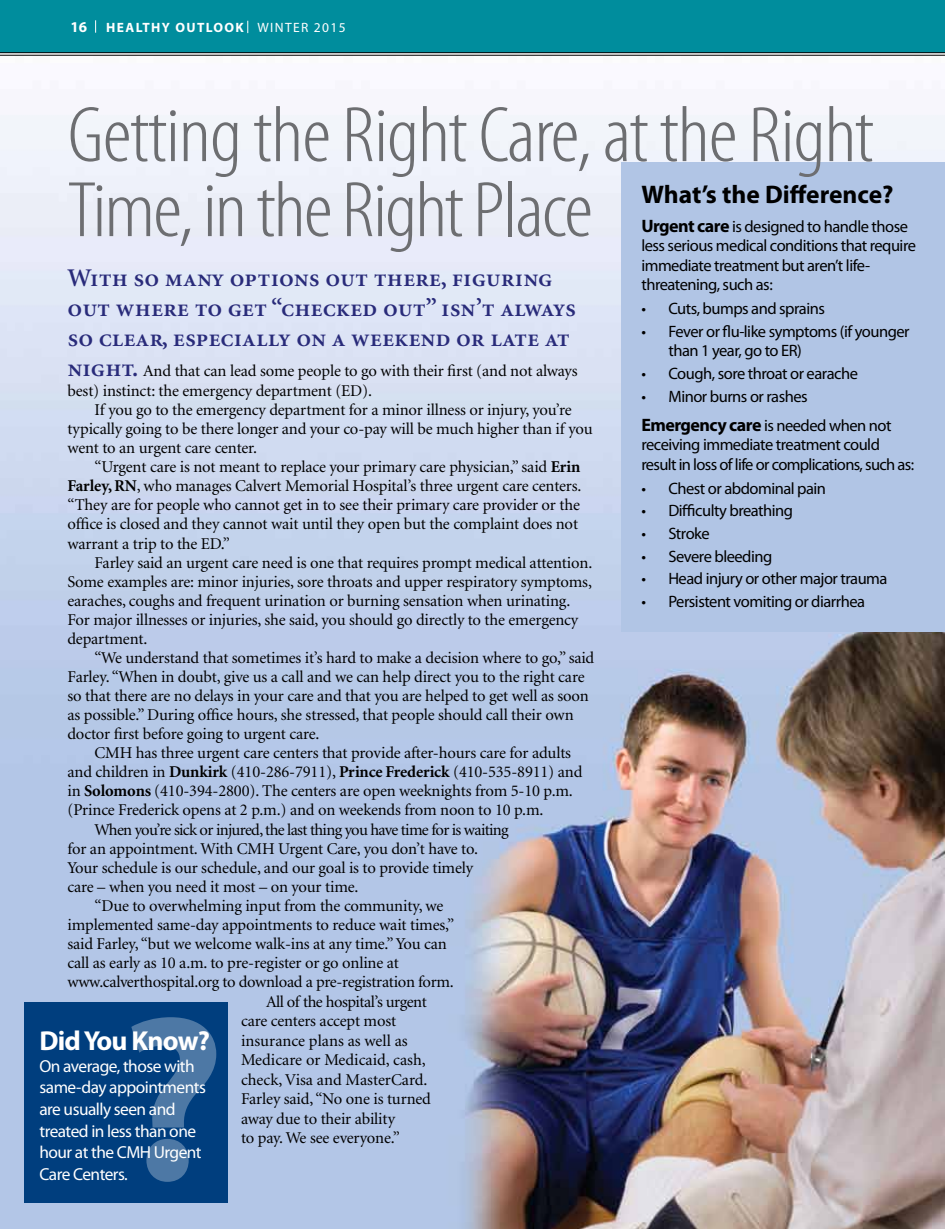
<style>
.page{position:relative;width:945px;height:1229px;background:#fff}
.page>*{position:absolute;margin:0;border:0;box-sizing:border-box;transform-origin:0 0}
.t1{font:700 236.1px "Myriad Pro";color:#4d78a5}
.t2{font:300 condensed 79.5px/75px "Myriad Pro";letter-spacing:-.02em;color:#6d6e71;scale:1.1 1}
.t3{font:700 27.45px "Myriad Pro";letter-spacing:-.03em;color:#fff}
.t4{font:25.5px/30px "Minion Semibold SC";color:#292b7a}
.t5{font:700 25.5px "Myriad Pro";color:#000}
.t6{font:17.4px/21.8px "Myriad Pro";letter-spacing:-.03em;color:#fff}
.t7{font:16.5px/19px "Minion";letter-spacing:-.01em;color:#000}
.t8{font:16.5px/19.5px "Myriad Pro";letter-spacing:-.03em;color:#000}
.t9{font:16.5px "Minion";letter-spacing:-.04em;color:#000}
.t10{font:16.5px "Minion";letter-spacing:-.03em;color:#000}
.t11{font:700 15px "Myriad";color:#fff}
.t12{font:700 13.5px "Myriad";letter-spacing:.1em;color:#fff}
.s1{font-weight:400}
.s2{font-weight:700;font-size:18px}
.s3{font-family:"Minion Semibold SC";font-size:25.5px;color:#292b7a}
.s4{font-weight:700}
</style>
<div class="page">
<img style="left:0;top:53px;width:945px;height:1175px">
<div style="left:24px;top:1002px;width:204px;height:200px;background:#003e7e"></div>
<div style="left:622px;top:162px;width:323px;height:470px;background:#b1c5e5"></div>
<div style="left:0;top:0;width:945px;height:52px;background:#008d9d"></div>
<hr style="left:0;top:52px;width:945px;height:1px;background:#000">
<hr style="left:0;top:55px;width:945px;height:1px;background:#000">
<svg style="left:95px;top:20px;width:1px;height:13px"></svg>
<svg style="left:247px;top:21px;width:1px;height:12px"></svg>
<p class="t11" style="left:71px;top:19px;width:18px">16</p>
<p class="t12" style="left:106px;top:20px;width:241px">HEALTHY OUTLOOK <span class="s1">WINTER 2015</span></p>
<h2 class="t2" style="left:68px;top:97px;width:735px">Getting the Right Care, at the Right<br>Time, in the Right Place</h2>
<h3 class="t5" style="left:641px;top:178px;width:254px">What’s the Difference?</h3>
<p class="t8" style="left:641px;top:216px;width:276px"><span class="s2">Urgent care</span> is designed to handle those less serious medical conditions that require immediate treatment but aren’t life&shy;threatening, such as:</p>
<p class="t8" style="left:641px;top:298px;width:185px">• Cuts, bumps and sprains</p>
<p class="t8" style="left:668px;top:321px;width:243px;text-indent:-27px">• Fever or flu-like symptoms (if younger than 1 year, go to ER)</p>
<p class="t8" style="left:641px;top:363px;width:218px">• Cough, sore throat or earache</p>
<p class="t8" style="left:641px;top:381px;width:252px;line-height:29px">• Minor burns or rashes<br><span class="s2">Emergency care</span> is needed when not</p>
<p class="t8" style="left:641px;top:434px;width:274px">receiving immediate treatment could result in loss of life or complications, such as:</p>
<p class="t8" style="left:641px;top:478px;width:186px">• Chest or abdominal pain</p>
<p class="t8" style="left:641px;top:500px;width:153px">• Difficulty breathing</p>
<p class="t8" style="left:641px;top:523px;width:70px">• Stroke</p>
<p class="t8" style="left:641px;top:546px;width:132px">• Severe bleeding</p>
<p class="t8" style="left:641px;top:569px;width:248px">• Head injury or other major trauma</p>
<p class="t8" style="left:641px;top:591px;width:225px">• Persistent vomiting or diarrhea</p>
<h3 class="t4" style="left:68px;top:264px;width:510px">With so many options out there, figuring out where to get “checked out” isn’t always so clear, especially on a weekend or late at</h3>
<p class="t7" style="left:68px;top:362px;width:512px;line-height:19.5px"><span class="s3">night.</span> And that can lead some people to go with their first (and not always best) instinct: the emergency department (ED).</p>
<p class="t7" style="left:68px;top:401px;width:527px;text-indent:27px">If you go to the emergency department for a minor illness or injury, you’re typically going to be there longer and your co-pay will be much higher than if you went to an urgent care center.</p>
<p class="t7" style="left:68px;top:458px;width:515px;text-indent:27px">“Urgent care is not meant to replace your primary care physician,” said <span class="s4">Erin Farley, RN</span>, who manages Calvert Memorial Hospital’s three urgent care centers. “They are for people who cannot get in to see their primary care provider or the office is closed and they cannot wait until they open but the complaint does not warrant a trip to the ED.”</p>
<p class="t7" style="left:68px;top:553px;width:526px;text-indent:27px">Farley said an urgent care need is one that requires prompt medical attention.<br>Some examples are: minor injuries, sore throats and upper respiratory symptoms, earaches, coughs and frequent urination or burning sensation when urinating.<br>For major illnesses or injuries, she said, you should go directly to the emergency department.</p>
<p class="t7" style="left:68px;top:649px;width:528px;text-indent:27px">“We understand that sometimes it’s hard to make a decision where to go,” said Farley. “When in doubt, give us a call and we can help direct you to the right care so that there are no delays in your care and that you are helped to get well as soon as possible.” During office hours, she stressed, that people should call their own doctor first before going to urgent care.</p>
<p class="t7" style="left:94px;top:744px;width:478px">CMH has three urgent care centers that provide after-hours care for adults</p>
<p class="t7" style="left:68px;top:763px;width:516px">and children in <span class="s4">Dunkirk</span> (410-286-7911), <span class="s4">Prince Frederick</span> (410-535-8911) and</p>
<p class="t7" style="left:68px;top:782px;width:507px">in <span class="s4">Solomons</span> (410-394-2800). The centers are open weeknights from 5-10 p.m.</p>
<p class="t7" style="left:68px;top:801px;width:477px">(Prince Frederick opens at 2 p.m.) and on weekends from noon to 10 p.m.</p>
<p class="t9" style="left:94px;top:821px;width:416px">When you’re sick or injured, the last thing you have time for is waiting</p>
<p class="t7" style="left:68px;top:839px;width:412px">for an appointment. With CMH Urgent Care, you don’t have to.</p>
<p class="t7" style="left:68px;top:858px;width:407px">Your schedule is our schedule, and our goal is to provide timely</p>
<p class="t7" style="left:68px;top:877px;width:293px">care – when you need it most – on your time.</p>
<p class="t7" style="left:94px;top:896px;width:351px">“Due to overwhelming input from the community, we</p>
<p class="t7" style="left:68px;top:915px;width:388px">implemented same-day appointments to reduce wait times,”</p>
<p class="t7" style="left:68px;top:934px;width:381px">said Farley, “but we welcome walk-ins at any time.” You can</p>
<p class="t7" style="left:68px;top:953px;width:333px">call as early as 10 a.m. to pre-register or go online at</p>
<p class="t7" style="left:68px;top:972px;width:388px">www.calverthospital.org to download a pre-registration form.</p>
<p class="t10" style="left:266px;top:993px;width:162px">All of the hospital’s urgent</p>
<p class="t7" style="left:241px;top:1011px;width:157px">care centers accept most</p>
<p class="t7" style="left:241px;top:1031px;width:168px">insurance plans as well as</p>
<p class="t7" style="left:241px;top:1050px;width:186px">Medicare or Medicaid, cash,</p>
<p class="t7" style="left:241px;top:1070px;width:188px">check, Visa and MasterCard.</p>
<p class="t7" style="left:241px;top:1090px;width:192px">Farley said, “No one is turned</p>
<p class="t7" style="left:241px;top:1109px;width:156px">away due to their ability</p>
<h1 class="t1" style="left:120px;top:945px;width:107px">?</h1>
<h3 class="t3" style="left:39px;top:1022px;width:172px">Did You Know?</h3>
<p class="t6" style="left:39px;top:1054px;width:168px">On average, those with same-day appointments are usually seen and treated in less than one hour at the CMH Urgent<br>Care Centers.</p>
<p class="t7" style="left:241px;top:1129px;width:160px">to pay. We see everyone.”</p>
</div>
